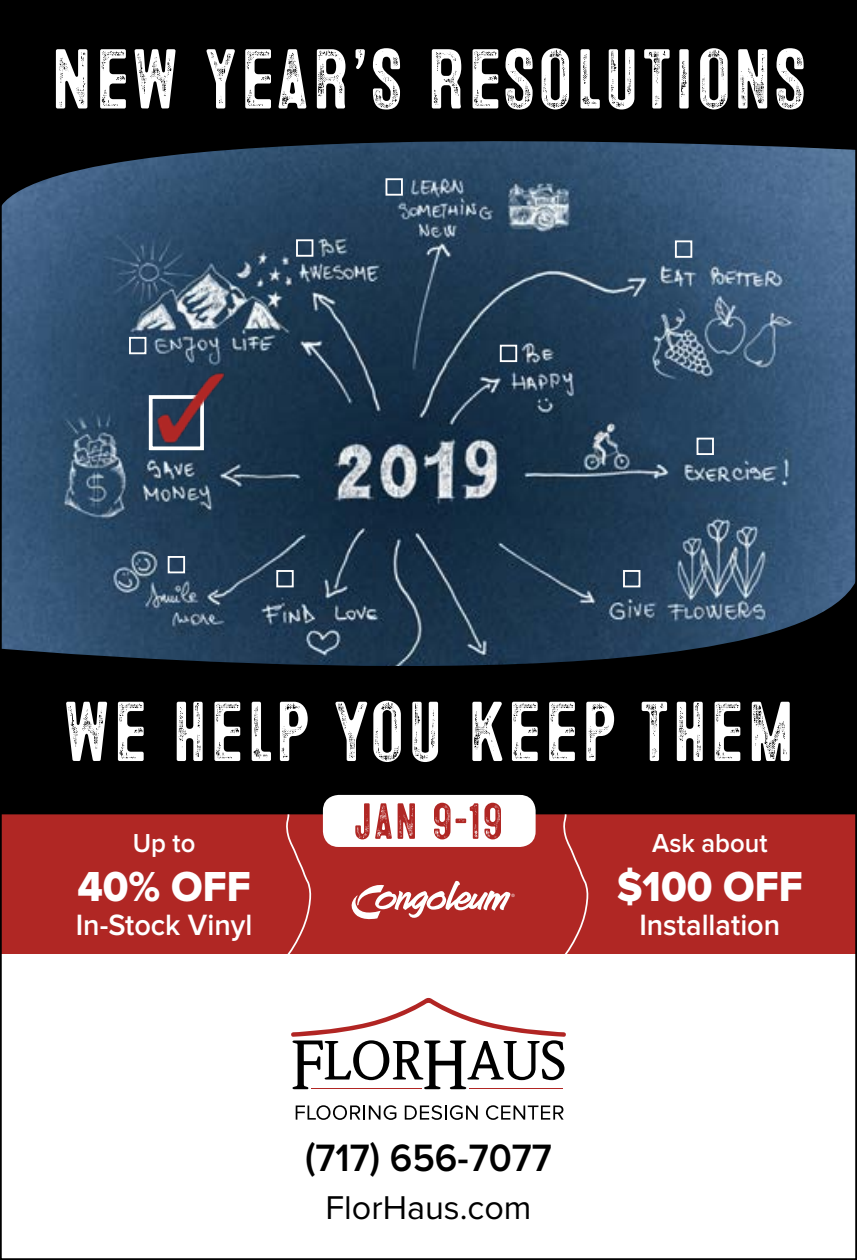
<style>
.page{position:relative;width:857px;height:1260px;background:#fff}
.page>*{position:absolute;margin:0;border:0;box-sizing:border-box;transform-origin:0 0}
.t1{font:84.7px "Microbrew Soft Four";color:#fff}
.t2{font:50.75px "Microbrew Soft Four";color:#b02724}
.t3{font:43.4px "Proxima Nova Extrabld";color:#fff;scale:.95 1}
.t4{font:600 39.55px "Proxima Nova";color:#000;scale:.95 1}
.t5{font:34.3px "Proxima Nova";color:#000}
.t6{font:600 30.45px "Proxima Nova";color:#fff;scale:.95 1}
.t7{font:600 26.95px "Proxima Nova";color:#fff;scale:.95 1}
</style>
<div class="page">
<div style="left:0;top:814px;width:857px;height:140px;background:#b02724"></div>
<img style="left:3px;top:262px;width:851px;height:248px">
<svg style="left:3px;top:510px;width:851px;height:304px;background:#14222e"></svg>
<svg style="left:3px;top:3px;width:851px;height:259px;background:#182532"></svg>
<div style="left:149px;top:395px;width:55px;height:55px;border:4px solid #fff"></div>
<div style="left:129px;top:337px;width:17px;height:17px;border:2px solid #fff"></div>
<div style="left:296px;top:239px;width:17px;height:18px;border:2px solid #fff"></div>
<div style="left:385px;top:178px;width:18px;height:18px;border:2px solid #fff"></div>
<div style="left:675px;top:240px;width:17px;height:18px;border:2px solid #fff"></div>
<div style="left:500px;top:345px;width:17px;height:17px;border:2px solid #fff"></div>
<div style="left:696px;top:438px;width:18px;height:17px;border:2px solid #fff"></div>
<div style="left:623px;top:570px;width:17px;height:17px;border:2px solid #fff"></div>
<div style="left:276px;top:570px;width:18px;height:17px;border:2px solid #fff"></div>
<div style="left:168px;top:556px;width:17px;height:17px;border:2px solid #fff"></div>
<img style="left:154px;top:368px;width:79px;height:79px">
<svg style="left:291px;top:998px;width:275px;height:91px"></svg>
<svg style="left:296px;top:1105px;width:100px;height:15px"></svg>
<svg style="left:405px;top:1105px;width:73px;height:15px"></svg>
<svg style="left:486px;top:1105px;width:77px;height:15px"></svg>
<svg style="left:351px;top:881px;width:164px;height:39px"></svg>
<div style="left:323px;top:795px;width:212px;height:52px;background:#fff;border-radius:16px"></div>
<svg style="left:277px;top:813px;width:34px;height:141px"></svg>
<svg style="left:555px;top:813px;width:33px;height:141px"></svg>
<p class="t1" style="left:50px;top:31px;width:759px">NEW YEAR’S RESOLUTIONS</p>
<p class="t1" style="left:61px;top:684px;width:737px">WE HELP YOU KEEP THEM</p>
<p class="t2" style="left:353px;top:792px;width:152px">JAN 9-19</p>
<p class="t7" style="left:133px;top:828px;width:67px">Up to</p>
<p class="t3" style="left:77px;top:861px;width:184px">40% OFF</p>
<p class="t6" style="left:76px;top:907px;width:187px">In-Stock Vinyl</p>
<p class="t6" style="left:639px;top:907px;width:150px">Installation</p>
<p class="t7" style="left:652px;top:828px;width:123px">Ask about</p>
<p class="t3" style="left:617px;top:861px;width:197px">$100 OFF</p>
<p class="t4" style="left:305px;top:1135px;width:261px">(717) 656-7077</p>
<p class="t5" style="left:325px;top:1188px;width:208px">FlorHaus.com</p>
</div>
